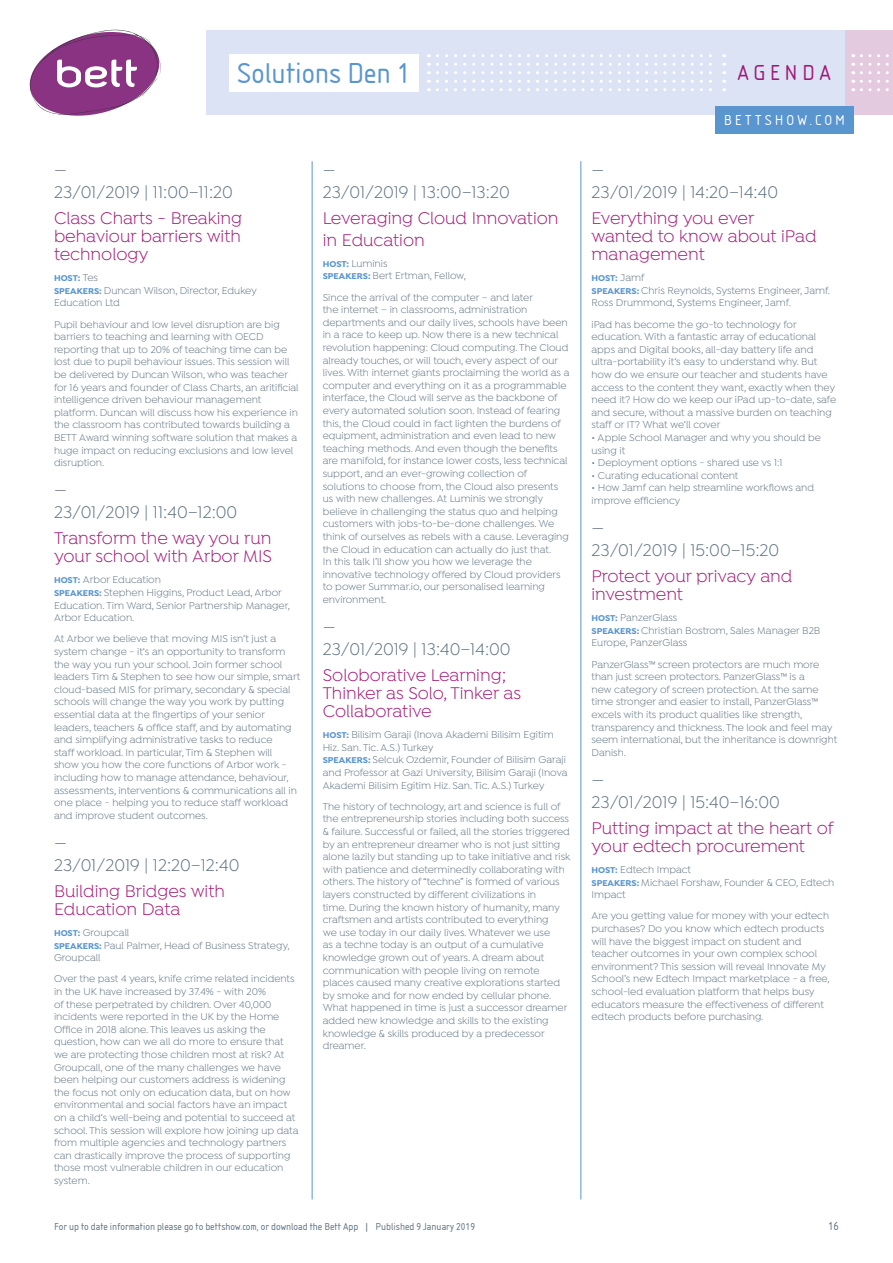
<style>
.page{position:relative;width:893px;height:1263px;background:#fff}
.page>*{position:absolute;margin:0;border:0;box-sizing:border-box;transform-origin:0 0}
.t1{font:30px "Isonorm D";color:#5995ce}
.t2{font:22.5px "Isonorm D";letter-spacing:.2em;color:#a21877}
.t3{font:18px/18px "Isidora";color:#a21877}
.t4{font:18px/21.6px "Isidora";color:#5f7382}
.t5{font:15px "Isonorm D";letter-spacing:.2em;color:#fff}
.t6{font:12px "Isonorm D";color:#5f7382}
.t7{font:10.5px/12.6px "Isidora";color:#5f7382}
.t8{font:10.5px "Isonorm D";color:#5f7382}
.t9{font:700 9px "Isidora";letter-spacing:-.005em;color:#5995ce}
.s1{font-weight:400;font-size:10.5px;color:#5f7382}
.s2{font-weight:700;font-size:9px;color:#5995ce}
</style>
<div class="page">
<div style="left:845px;top:31px;width:48px;height:84px;background:#e4cadf"></div>
<div style="left:207px;top:31px;width:638px;height:84px;background:#dbe3f4"></div>
<div style="left:229px;top:54px;width:190px;height:37px;background:#fff"></div>
<svg style="left:29px;top:29px;width:132px;height:87px"></svg>
<div style="left:715px;top:106px;width:139px;height:27px;background:#5995ce"></div>
<hr style="left:312px;top:162px;width:1px;height:1037px;background:#5995ce">
<hr style="left:580px;top:162px;width:1px;height:1037px;background:#5995ce">
<svg style="left:437px;top:54px;width:288px;height:3px"></svg>
<svg style="left:861px;top:54px;width:28px;height:3px"></svg>
<svg style="left:437px;top:63px;width:288px;height:11px"></svg>
<svg style="left:861px;top:63px;width:28px;height:11px"></svg>
<svg style="left:437px;top:80px;width:288px;height:11px"></svg>
<svg style="left:861px;top:80px;width:28px;height:11px"></svg>
<h1 class="t1" style="left:237px;top:56px;width:174px">Solutions Den 1</h1>
<h2 class="t2" style="left:737px;top:60px;width:95px">AGENDA</h2>
<h3 class="t5" style="left:724px;top:111px;width:123px">BETTSHOW.COM</h3>
<h3 class="t4" style="left:54px;top:160px;width:180px">—<br>23/01/2019 | 11:00–11:20</h3>
<h3 class="t3" style="left:54px;top:210px;width:190px;text-align:justify">Class Charts - Breaking behaviour barriers with technology</h3>
<p class="t9" style="left:54px;top:273px;width:45px">HOST: <span class="s1">Tes</span></p>
<p class="t7" style="left:54px;top:285px;width:204px"><span class="s2">SPEAKERS:</span> Duncan Wilson, Director, Edukey<br>Education Ltd</p>
<p class="t7" style="left:54px;top:318px;width:246px">Pupil behaviour and low level disruption are big barriers to teaching and learning with OECD reporting that up to 20% of teaching time can be lost due to pupil behaviour issues. This session will be delivered by Duncan Wilson, who was teacher for 16 years and founder of Class Charts, an aritificial intelligence driven behaviour management platform. Duncan will discuss how his experience in the classroom has contributed towards building a BETT Award winning software solution that makes a huge impact on reducing exclusions and low level disruption.</p>
<h3 class="t4" style="left:54px;top:481px;width:185px">—<br>23/01/2019 | 11:40–12:00</h3>
<h3 class="t3" style="left:54px;top:531px;width:220px">Transform the way you run your school with Arbor MIS</h3>
<p class="t7" style="left:54px;top:574px;width:237px"><span class="s2">HOST:</span> Arbor Education<br><span class="s2">SPEAKERS:</span> Stephen Higgins, Product Lead, Arbor Education. Tim Ward, Senior Partnership Manager, Arbor Education.</p>
<p class="t7" style="left:54px;top:633px;width:248px">At Arbor we believe that moving MIS isn‘t just a system change - it‘s an opportunity to transform the way you run your school. Join former school leaders Tim &amp; Stephen to see how our simple, smart cloud-based MIS for primary, secondary &amp; special schools will change the way you work by putting essential data at the fingertips of your senior leaders, teachers &amp; office staff, and by automating and simplifying administrative tasks to reduce<br>staff workload. In particular, Tim &amp; Stephen will<br>show you how the core functions of Arbor work - including how to manage attendance, behaviour, assessments, interventions &amp; communications all in one place - helping you to reduce staff workload and improve student outcomes.</p>
<h3 class="t4" style="left:54px;top:833px;width:187px">—<br>23/01/2019 | 12:20–12:40</h3>
<h3 class="t3" style="left:54px;top:883px;width:172px">Building Bridges with<br>Education Data</h3>
<p class="t7" style="left:54px;top:927px;width:237px"><span class="s2">HOST:</span> Groupcall<br><span class="s2">SPEAKERS:</span> Paul Palmer, Head of Business Strategy,<br>Groupcall</p>
<p class="t7" style="left:54px;top:973px;width:246px">Over the past 4 years, knife crime related incidents in the UK have increased by 37.4% - with 20%<br>of these perpetrated by children. Over 40,000 incidents were reported in the UK by the Home Office in 2018 alone. This leaves us asking the question, how can we all do more to ensure that we are protecting those children most at risk? At Groupcall, one of the many challenges we have been helping our customers address is widening the focus not only on education data, but on how environmental and social factors have an impact on a child‘s well-being and potential to succeed at school. This session will explore how joining up data from multiple agencies and technology partners can drastically improve the process of supporting those most vulnerable children in our education system.</p>
<h3 class="t4" style="left:323px;top:160px;width:188px">—<br>23/01/2019 | 13:00–13:20</h3>
<h3 class="t3" style="left:323px;top:209px;width:237px;line-height:21.6px">Leveraging Cloud Innovation in Education</h3>
<p class="t7" style="left:323px;top:258px;width:145px"><span class="s2">HOST:</span> Luminis<br><span class="s2">SPEAKERS:</span> Bert Ertman, Fellow,</p>
<p class="t7" style="left:323px;top:291px;width:248px">Since the arrival of the computer – and later<br>the internet – in classrooms, administration departments and our daily lives, schools have been in a race to keep up. Now there is a new technical revolution happening: Cloud computing. The Cloud already touches, or will touch, every aspect of our lives. With internet giants proclaiming the world as a computer and everything on it as a programmable interface, the Cloud will serve as the backbone of every automated solution soon. Instead of fearing this, the Cloud could in fact lighten the burdens of equipment, administration and even lead to new teaching methods. And even though the benefits are manifold, for instance lower costs, less technical support, and an ever-growing collection of solutions to choose from, the Cloud also presents us with new challenges. At Luminis we strongly believe in challenging the status quo and helping customers with jobs-to-be-done challenges. We think of ourselves as rebels with a cause. Leveraging the Cloud in education can actually do just that.<br>In this talk I’ll show you how we leverage the innovative technology offered by Cloud providers to power Summar.io, our personalised learning environment.</p>
<h3 class="t4" style="left:323px;top:617px;width:189px">—<br>23/01/2019 | 13:40–14:00</h3>
<h3 class="t3" style="left:323px;top:667px;width:200px">Soloborative Learning;<br>Thinker as Solo, Tinker as<br>Collaborative</h3>
<p class="t7" style="left:323px;top:729px;width:246px"><span class="s2">HOST:</span> Bilisim Garaji (Inova Akademi Bilisim Egitim Hiz. San. Tic. A.S.) Turkey<br><span class="s2">SPEAKERS:</span> Selcuk Ozdemir, Founder of Bilisim Garaji and Professor at Gazi University, Bilisim Garaji (Inova Akademi Bilisim Egitim Hiz. San. Tic. A.S.) Turkey</p>
<p class="t7" style="left:323px;top:801px;width:249px">The history of technology, art and science is full of the entrepreneurship stories including both success &amp; failure. Successful or failed, all the stories triggered by an entrepreneur dreamer who is not just sitting alone lazily but standing up to take initiative and risk with patience and determinedly collaborating with others. The history of “techne” is formed of various layers constructed by different civilizations in<br>time. During the known history of humanity, many craftsmen and artists contributed to everything<br>we use today in our daily lives. Whatever we use<br>as a techne today is an output of a cumulative knowledge grown out of years. A dream about communication with people living on remote places caused many creative explorations started by smoke and for now ended by cellular phone.<br>What happened in time is just a successor dreamer added new knowledge and skills to the existing knowledge &amp; skills produced by a predecessor dreamer.</p>
<h3 class="t4" style="left:591px;top:160px;width:188px">—<br>23/01/2019 | 14:20–14:40</h3>
<h3 class="t3" style="left:591px;top:210px;width:226px">Everything you ever wanted to know about iPad management</h3>
<p class="t9" style="left:591px;top:273px;width:55px">HOST: <span class="s1">Jamf</span></p>
<p class="t7" style="left:591px;top:285px;width:240px"><span class="s2">SPEAKERS:</span> Chris Reynolds, Systems Engineer, Jamf.<br>Ross Drummond, Systems Engineer, Jamf.</p>
<p class="t7" style="left:591px;top:318px;width:246px">iPad has become the go-to technology for education. With a fantastic array of educational apps and Digital books, all-day battery life and ultra-portability it‘s easy to understand why. But how do we ensure our teacher and students have access to the content they want, exactly when they need it? How do we keep our iPad up-to-date, safe and secure, without a massive burden on teaching staff or IT? What we‘ll cover</p>
<p class="t7" style="left:591px;top:432px;width:231px">• Apple School Manager and why you should be using it</p>
<p class="t7" style="left:591px;top:457px;width:193px">• Deployment options - shared use vs 1:1</p>
<p class="t7" style="left:591px;top:470px;width:148px">• Curating educational content</p>
<p class="t7" style="left:591px;top:482px;width:224px">• How Jamf can help streamline workflows and improve efficiency</p>
<h3 class="t4" style="left:591px;top:518px;width:189px">—<br>23/01/2019 | 15:00–15:20</h3>
<h3 class="t3" style="left:591px;top:568px;width:202px">Protect your privacy and investment</h3>
<p class="t7" style="left:591px;top:612px;width:230px"><span class="s2">HOST:</span> PanzerGlass<br><span class="s2">SPEAKERS:</span> Christian Bostrom, Sales Manager B2B<br>Europe, PanzerGlass</p>
<p class="t7" style="left:591px;top:658px;width:247px">PanzerGlass™ screen protectors are much more than just screen protectors. PanzerGlass™ is a<br>new category of screen protection. At the same time stronger and easier to install, PanzerGlass™ excels with its product qualities like strength, transparency and thickness. The look and feel may seem international, but the inheritance is downright Danish.</p>
<h3 class="t4" style="left:591px;top:770px;width:190px">—<br>23/01/2019 | 15:40–16:00</h3>
<h3 class="t3" style="left:591px;top:820px;width:244px">Putting impact at the heart of your edtech procurement</h3>
<p class="t7" style="left:591px;top:864px;width:244px"><span class="s2">HOST:</span> Edtech Impact<br><span class="s2">SPEAKERS:</span> Michael Forshaw, Founder &amp; CEO, Edtech<br>Impact</p>
<p class="t7" style="left:591px;top:910px;width:240px">Are you getting value for money with your edtech purchases? Do you know which edtech products will have the biggest impact on student and teacher outcomes in your own complex school environment? This session will reveal Innovate My School’s new Edtech Impact marketplace - a free, school-led evaluation platform that helps busy educators measure the effectiveness of different edtech products before purchasing.</p>
<p class="t8" style="left:54px;top:1220px;width:422px">For up to date information please go to bettshow.com, or download the Bett App | Published 9 January 2019</p>
<p class="t6" style="left:828px;top:1219px;width:12px">16</p>
</div>
